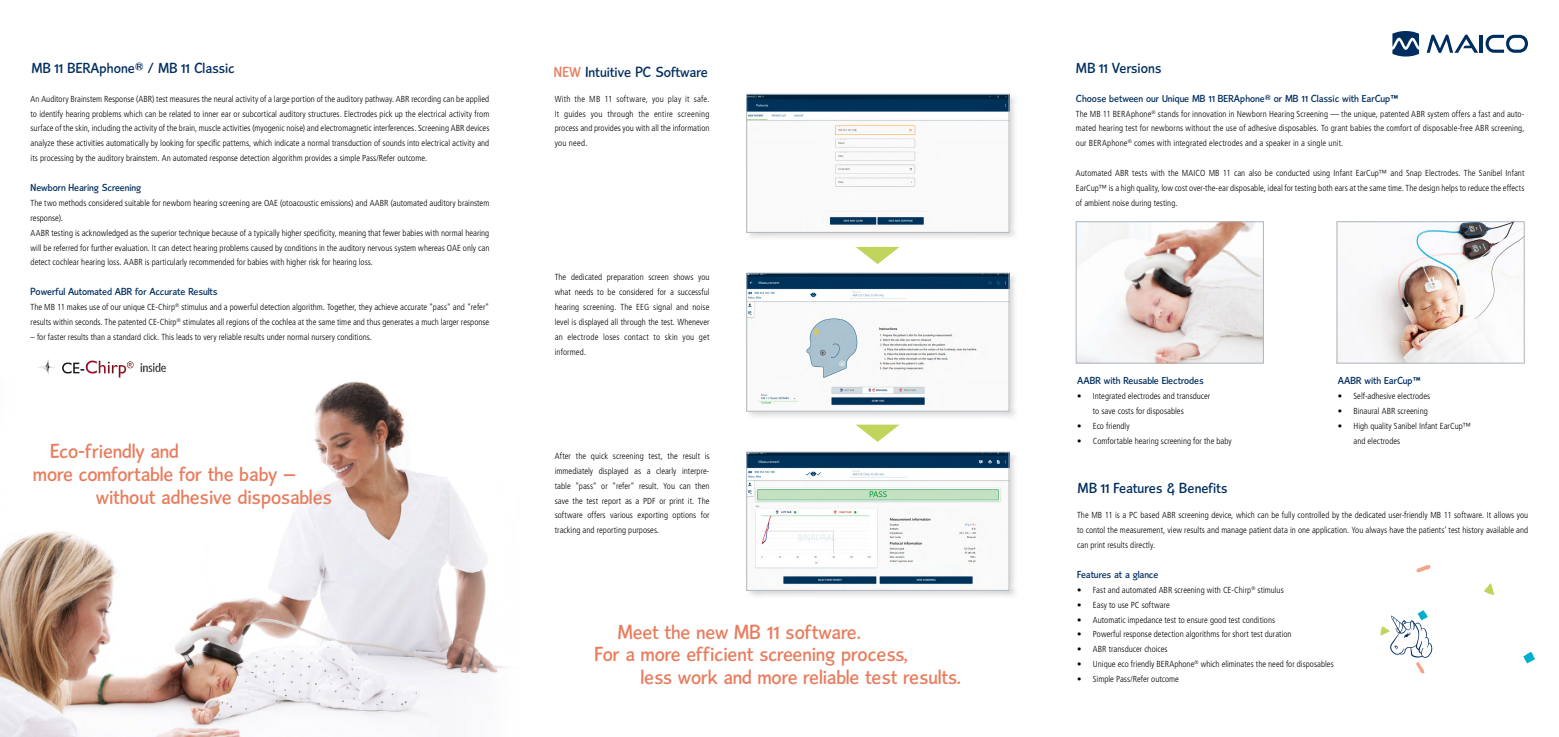
<style>
.page{position:relative;width:1559px;height:737px;background:#fff}
.page>*{position:absolute;margin:0;border:0;box-sizing:border-box;transform-origin:0 0}
.t1{font:24.5px "Alum";color:#e77d5e}
.t2{font:17.5px "Alum";color:#002d5f}
.t3{font:12.25px "Alum";color:#002d5f}
.t4{font:300 condensed 8.75px/14.9px "Frutiger LT Std";color:#000;text-align:justify}
.s1{color:#e77d5e}
</style>
<div class="page">
<svg style="left:1427px;top:35px;width:51px;height:18px"></svg>
<hr style="left:1479px;top:35px;width:4px;height:18px;background:#002d5f">
<svg style="left:1485px;top:35px;width:43px;height:18px"></svg>
<svg style="left:1392px;top:31px;width:27px;height:26px"></svg>
<svg style="left:856px;top:247px;width:44px;height:17px"></svg>
<svg style="left:856px;top:424px;width:44px;height:18px"></svg>
<img style="left:0;top:381px;width:507px;height:356px">
<img style="left:1078px;top:223px;width:184px;height:138px">
<div style="left:1076px;top:221px;width:188px;height:142px;border:1px solid #adb6bc"></div>
<img style="left:1339px;top:223px;width:183px;height:138px">
<div style="left:1337px;top:221px;width:187px;height:142px;border:1px solid #adb6bc"></div>
<img style="left:38px;top:359px;width:129px;height:19px">
<div style="left:745px;top:93px;width:273px;height:148px;background:#000;opacity:.15"></div>
<img style="left:748px;top:96px;width:259px;height:135px">
<div style="left:746px;top:94px;width:263px;height:139px;border:1px solid #adb6bc"></div>
<div style="left:745px;top:272px;width:273px;height:148px;background:#000;opacity:.15"></div>
<img style="left:748px;top:275px;width:259px;height:134px">
<div style="left:746px;top:273px;width:263px;height:138px;border:1px solid #adb6bc"></div>
<div style="left:745px;top:451px;width:273px;height:148px;background:#000;opacity:.15"></div>
<img style="left:748px;top:454px;width:259px;height:134px">
<div style="left:746px;top:452px;width:263px;height:138px;border:1px solid #adb6bc"></div>
<svg style="left:1380px;top:610px;width:52px;height:63px"></svg>
<svg style="left:1523px;top:652px;width:12px;height:11px"></svg>
<svg style="left:1484px;top:583px;width:10px;height:12px"></svg>
<svg style="left:1416px;top:565px;width:14px;height:7px"></svg>
<h2 class="t2" style="left:32px;top:59px;width:205px">MB 11 BERAphone® / MB 11 Classic</h2>
<p class="t4" style="left:31px;top:91px;width:460px">An Auditory Brainstem Response (ABR) test measures the neural activity of a large portion of the auditory pathway. ABR recording can be applied to identify hearing problems which can be related to inner ear or subcortical auditory structures. Electrodes pick up the electrical activity from surface of the skin, including the activity of the brain, muscle activities (myogenic noise) and electromagnetic interferences. Screening ABR devices analyze these activities automatically by looking for specific patterns, which indicate a normal transduction of sounds into electrical activity and its processing by the auditory brainstem. An automated response detection algorithm provides a simple Pass/Refer outcome.</p>
<h3 class="t3" style="left:31px;top:181px;width:112px">Newborn Hearing Screening</h3>
<p class="t4" style="left:31px;top:195px;width:460px;text-align:left">The two methods considered suitable for newborn hearing screening are OAE (otoacoustic emissions) and AABR (automated auditory brainstem response).<br>AABR testing is acknowledged as the superior technique because of a typically higher specificity, meaning that fewer babies with normal hearing will be referred for further evaluation. It can detect hearing problems caused by conditions in the auditory nervous system whereas OAE only can detect cochlear hearing loss. AABR is particularly recommended for babies with higher risk for hearing loss.</p>
<h3 class="t3" style="left:31px;top:285px;width:189px">Powerful Automated ABR for Accurate Results</h3>
<p class="t4" style="left:31px;top:300px;width:460px">The MB 11 makes use of our unique CE-Chirp<sup>®</sup> stimulus and a powerful detection algorithm. Together, they achieve accurate "pass" and "refer" results within seconds. The patented CE-Chirp<sup>®</sup> stimulates all regions of the cochlea at the same time and thus generates a much larger response</p>
<p class="t4" style="left:31px;top:329px;width:343px">– for faster results than a standard click. This leads to very reliable results under normal nursery conditions.</p>
<h1 class="t1" style="left:50px;top:438px;width:130px">Eco-friendly and</h1>
<h1 class="t1" style="left:33px;top:461px;width:265px">more comfortable for the baby –</h1>
<h1 class="t1" style="left:96px;top:483px;width:238px">without adhesive disposables</h1>
<h2 class="t2" style="left:554px;top:63px;width:155px"><span class="s1">NEW</span> Intuitive PC Software</h2>
<p class="t4" style="left:555px;top:91px;width:156px">With the MB 11 software, you play it safe.<br>It guides you through the entire screening process and provides you with all the information you need.</p>
<p class="t4" style="left:555px;top:270px;width:156px">The dedicated preparation screen shows you what needs to be considered for a successful hearing screening. The EEG signal and noise level is displayed all through the test. Whenever an electrode loses contact to skin you get informed.</p>
<p class="t4" style="left:555px;top:448px;width:156px">After the quick screening test, the result is immediately displayed as a clearly interpre&shy;table "pass" or "refer" result. You can then save the test report as a PDF or print it. The software offers various exporting options for tracking and reporting purposes.</p>
<h1 class="t1" style="left:618px;top:618px;width:245px">Meet the new MB 11 software.</h1>
<h1 class="t1" style="left:595px;top:641px;width:315px">For a more efficient screening process,</h1>
<h1 class="t1" style="left:640px;top:664px;width:322px">less work and more reliable test results.</h1>
<h2 class="t2" style="left:1076px;top:59px;width:87px">MB 11 Versions</h2>
<h3 class="t3" style="left:1076px;top:92px;width:324px">Choose between our Unique MB 11 BERAphone® or MB 11 Classic with EarCup™</h3>
<p class="t4" style="left:1076px;top:106px;width:450px">The MB 11 BERAphone<sup>®</sup> stands for innovation in Newborn Hearing Screening — the unique, patented ABR system offers a fast and auto&shy;mated hearing test for newborns without the use of adhesive disposables. To grant babies the comfort of disposable-free ABR screening, our BERAphone<sup>®</sup> comes with integrated electrodes and a speaker in a single unit.</p>
<p class="t4" style="left:1076px;top:166px;width:450px">Automated ABR tests with the MAICO MB 11 can also be conducted using Infant EarCup™ and Snap Electrodes. The Sanibel Infant EarCup™ is a high quality, low cost over-the-ear disposable, ideal for testing both ears at the same time. The design helps to reduce the effects of ambient noise during testing.</p>
<h3 class="t3" style="left:1077px;top:374px;width:128px">AABR with Reusable Electrodes</h3>
<p class="t4" style="left:1093px;top:389px;width:119px;text-indent:-16px">• Integrated electrodes and transducer to save costs for disposables</p>
<p class="t4" style="left:1077px;top:419px;width:54px">• Eco friendly</p>
<p class="t4" style="left:1077px;top:433px;width:156px">• Comfortable hearing screening for the baby</p>
<h2 class="t2" style="left:1078px;top:478px;width:151px">MB 11 Features &amp; Benefits</h2>
<h3 class="t3" style="left:1338px;top:374px;width:84px">AABR with EarCup™</h3>
<p class="t4" style="left:1338px;top:389px;width:94px">• Self-adhesive electrodes</p>
<p class="t4" style="left:1338px;top:404px;width:92px">• Binaural ABR screening</p>
<p class="t4" style="left:1353px;top:419px;width:119px;text-indent:-16px">• High quality Sanibel Infant EarCup™ and electrodes</p>
<p class="t4" style="left:1077px;top:508px;width:453px">The MB 11 is a PC based ABR screening device, which can be fully controlled by the dedicated user-friendly MB 11 software. It allows you to contol the measurement, view results and manage patient data in one application. You always have the patients‘ test history available and can print results directly.</p>
<h3 class="t3" style="left:1077px;top:568px;width:83px">Features at a glance</h3>
<p class="t4" style="left:1077px;top:582px;width:208px">• Fast and automated ABR screening with CE-Chirp<sup>®</sup> stimulus</p>
<p class="t4" style="left:1077px;top:597px;width:94px">• Easy to use PC software</p>
<p class="t4" style="left:1077px;top:612px;width:199px">• Automatic impedance test to ensure good test conditions</p>
<p class="t4" style="left:1077px;top:627px;width:216px">• Powerful response detection algorithms for short test duration</p>
<p class="t4" style="left:1077px;top:642px;width:92px">• ABR transducer choices</p>
<p class="t4" style="left:1077px;top:657px;width:258px">• Unique eco friendly BERAphone<sup>®</sup> which eliminates the need for disposables</p>
<p class="t4" style="left:1077px;top:671px;width:103px">• Simple Pass/Refer outcome</p>
</div>
